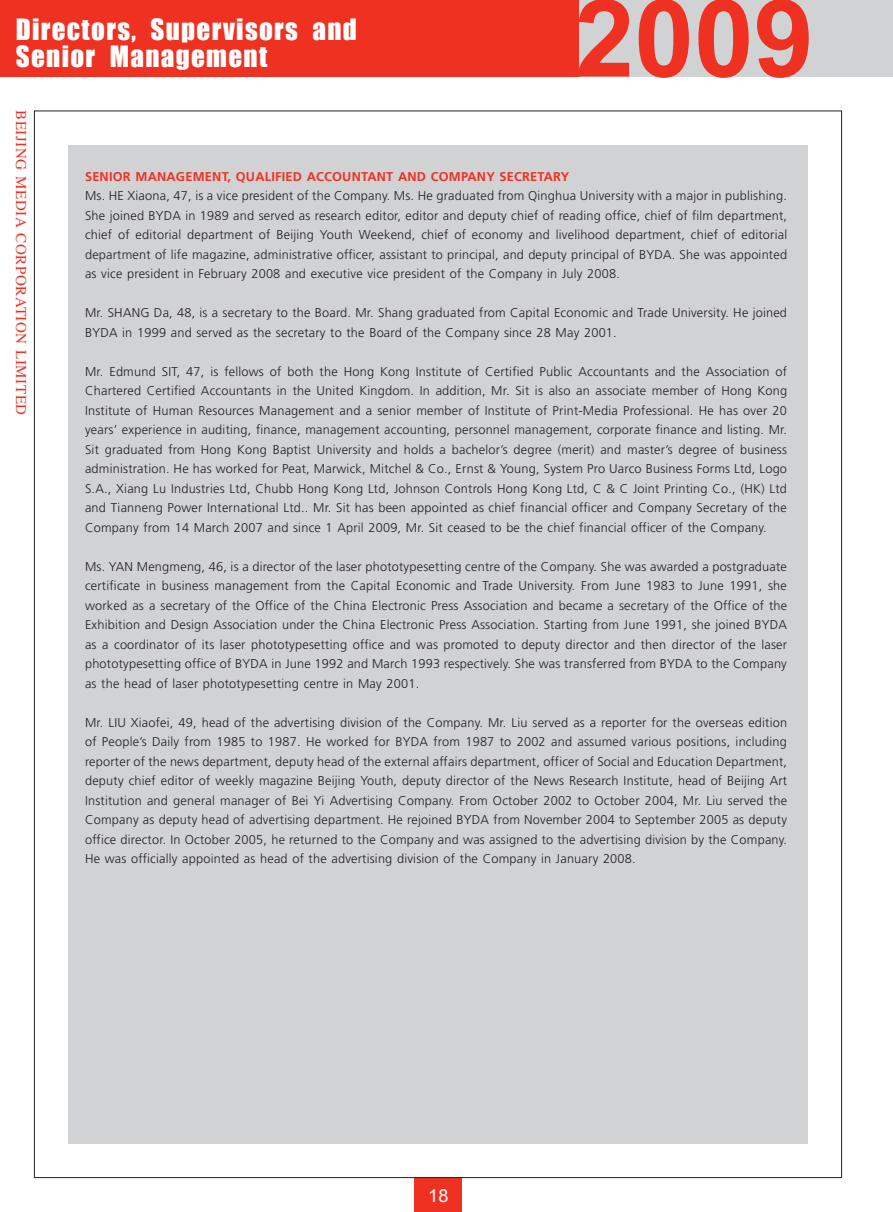
<style>
.page{position:relative;width:893px;height:1212px;background:#fff}
.page>*{position:absolute;margin:0;border:0;box-sizing:border-box;transform-origin:0 0}
.t1{font:700 108px "Arial";color:#ef3122}
.t2{font:27px/27px "Impact";letter-spacing:.05em;color:#fff}
.t3{font:18px "Arial";color:#fff}
.t4{font:15px "Times";letter-spacing:.04em;color:#ef3122}
.t5{font:300 12.75px/19.5px "Frutiger LT Std";letter-spacing:.015em;color:#231f20;text-align:justify}
.s1{font-weight:700;color:#ef3122}
</style>
<div class="page">
<div style="left:415px;top:1178px;width:47px;height:34px;background:#ef3122"></div>
<div style="left:0;top:0;width:893px;height:77px;background:#ef3122"></div>
<div style="left:579px;top:0;width:314px;height:77px;background:#d1d2d4"></div>
<div style="left:68px;top:145px;width:739px;height:998px;background:#d1d2d4"></div>
<p class="t2" style="left:16px;top:15px;width:343px">Directors, Supervisors and<br>Senior Management</p>
<p class="t1" style="left:574px;top:-33px;width:241px">2009</p>
<p class="t4" style="left:30px;top:110px;width:307px;rotate:90deg">BEIJING MEDIA CORPORATION LIMITED</p>
<p class="t5" style="left:85px;top:167px;width:704px;text-align:left"><span class="s1">SENIOR MANAGEMENT, QUALIFIED ACCOUNTANT AND COMPANY SECRETARY<br></span>Ms. HE Xiaona, 47, is a vice president of the Company. Ms. He graduated from Qinghua University with a major in publishing.<br>She joined BYDA in 1989 and served as research editor, editor and deputy chief of reading office, chief of film department, chief of editorial department of Beijing Youth Weekend, chief of economy and livelihood department, chief of editorial department of life magazine, administrative officer, assistant to principal, and deputy principal of BYDA. She was appointed as vice president in February 2008 and executive vice president of the Company in July 2008.</p>
<p class="t5" style="left:85px;top:303px;width:703px">Mr. SHANG Da, 48, is a secretary to the Board. Mr. Shang graduated from Capital Economic and Trade University. He joined<br>BYDA in 1999 and served as the secretary to the Board of the Company since 28 May 2001.</p>
<p class="t5" style="left:85px;top:362px;width:704px">Mr. Edmund SIT, 47, is fellows of both the Hong Kong Institute of Certified Public Accountants and the Association of Chartered Certified Accountants in the United Kingdom. In addition, Mr. Sit is also an associate member of Hong Kong Institute of Human Resources Management and a senior member of Institute of Print-Media Professional. He has over 20 years’ experience in auditing, finance, management accounting, personnel management, corporate finance and listing. Mr.<br>Sit graduated from Hong Kong Baptist University and holds a bachelor’s degree (merit) and master’s degree of business administration. He has worked for Peat, Marwick, Mitchel &amp; Co., Ernst &amp; Young, System Pro Uarco Business Forms Ltd, Logo S.A., Xiang Lu Industries Ltd, Chubb Hong Kong Ltd, Johnson Controls Hong Kong Ltd, C &amp; C Joint Printing Co., (HK) Ltd and Tianneng Power International Ltd.. Mr. Sit has been appointed as chief financial officer and Company Secretary of the Company from 14 March 2007 and since 1 April 2009, Mr. Sit ceased to be the chief financial officer of the Company.</p>
<p class="t5" style="left:85px;top:557px;width:704px">Ms. YAN Mengmeng, 46, is a director of the laser phototypesetting centre of the Company. She was awarded a postgraduate certificate in business management from the Capital Economic and Trade University. From June 1983 to June 1991, she worked as a secretary of the Office of the China Electronic Press Association and became a secretary of the Office of the Exhibition and Design Association under the China Electronic Press Association. Starting from June 1991, she joined BYDA as a coordinator of its laser phototypesetting office and was promoted to deputy director and then director of the laser phototypesetting office of BYDA in June 1992 and March 1993 respectively. She was transferred from BYDA to the Company as the head of laser phototypesetting centre in May 2001.</p>
<p class="t5" style="left:85px;top:713px;width:704px">Mr. LIU Xiaofei, 49, head of the advertising division of the Company. Mr. Liu served as a reporter for the overseas edition of People’s Daily from 1985 to 1987. He worked for BYDA from 1987 to 2002 and assumed various positions, including reporter of the news department, deputy head of the external affairs department, officer of Social and Education Department, deputy chief editor of weekly magazine Beijing Youth, deputy director of the News Research Institute, head of Beijing Art Institution and general manager of Bei Yi Advertising Company. From October 2002 to October 2004, Mr. Liu served the Company as deputy head of advertising department. He rejoined BYDA from November 2004 to September 2005 as deputy office director. In October 2005, he returned to the Company and was assigned to the advertising division by the Company.<br>He was officially appointed as head of the advertising division of the Company in January 2008.</p>
<p class="t3" style="left:428px;top:1184px;width:22px">18</p>
</div>
